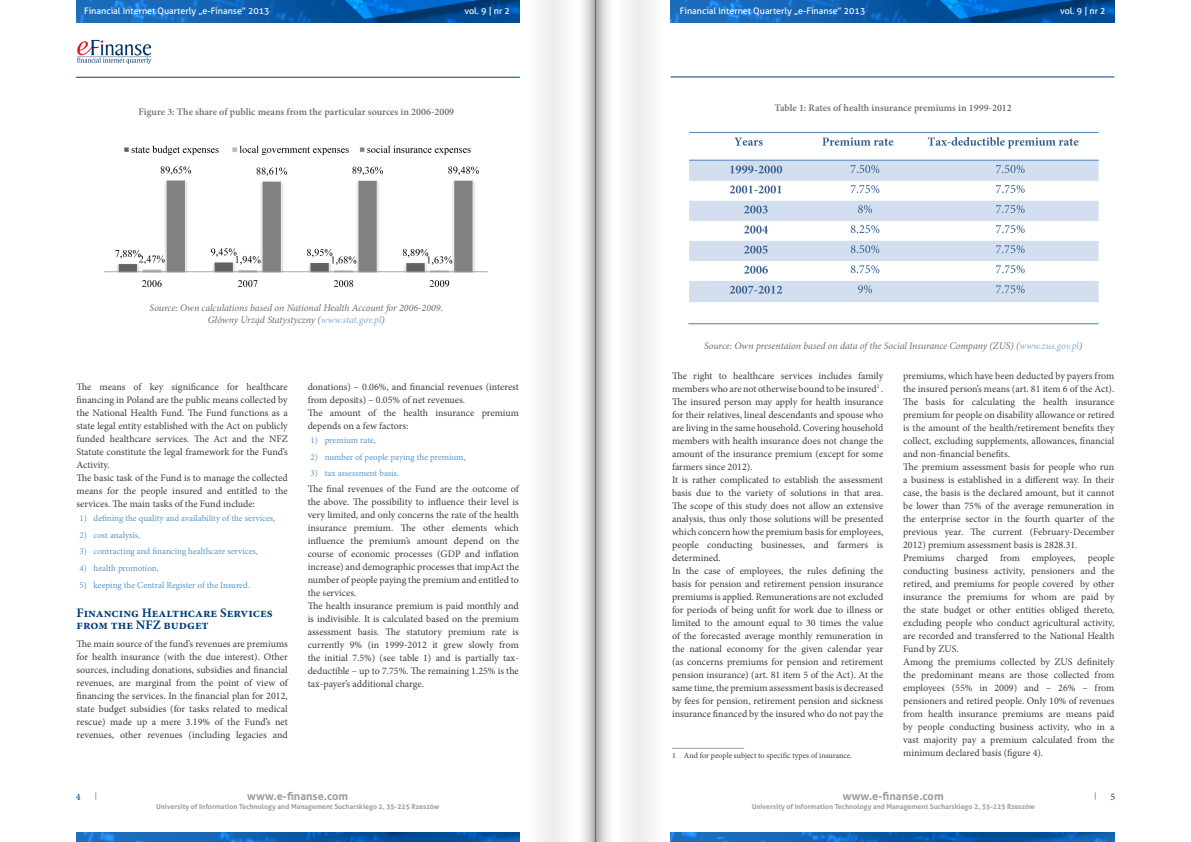
<style>
.page{position:relative;width:1191px;height:842px;background:#fff}
.page>*{position:absolute;margin:0;border:0;box-sizing:border-box;transform-origin:0 0}
.t1{font:700 13px/12px "Minion Pro";color:#003c77}
.t2{font:700 11px "Aller";color:#9d9d9c}
.t3{font:10px/13px "Minion Pro";color:#3c3c3b}
.t4{font:italic 10px/12px "Minion Pro";letter-spacing:-.005em;color:#706f6f;text-align:center}
.t5{font:600 10px "Minion Pro";color:#706f6f}
.t6{font:10px "Minion Pro";color:#003c77}
.t7{font:9px "Minion Pro";color:#5a96c9}
.t8{font:9px "Aller";color:#fff}
.t9{font:8px "Minion Pro";color:#3c3c3b}
.t10{font:700 7px "Aller";color:#9d9d9c}
.s1{color:#7eadd5}
</style>
<div class="page">
<img style="left:77px;top:39px;width:74px;height:26px">
<img style="left:670px;top:0;width:444px;height:22px">
<img style="left:76px;top:0;width:444px;height:22px">
<img style="left:76px;top:832px;width:444px;height:10px">
<img style="left:670px;top:832px;width:444px;height:10px">
<hr style="left:76px;top:77px;width:444px;height:1px;background:#003c77">
<hr style="left:670px;top:77px;width:444px;height:1px;background:#003c77">
<svg style="left:595px;top:0;width:56px;height:842px"></svg>
<svg style="left:541px;top:0;width:54px;height:842px"></svg>
<img style="left:688px;top:132px;width:411px;height:193px">
<hr style="left:672px;top:748px;width:72px;height:1px;background:#9d9d9c">
<img style="left:104px;top:145px;width:384px;height:143px">
<p class="t8" style="left:84px;top:6px;width:187px">Financial Internet Quarterly „e-Finanse” 2013</p>
<p class="t8" style="left:464px;top:6px;width:47px">vol. 9 | nr 2</p>
<p class="t8" style="left:680px;top:6px;width:187px">Financial Internet Quarterly „e-Finanse” 2013</p>
<p class="t8" style="left:1060px;top:6px;width:47px">vol. 9 | nr 2</p>
<p class="t5" style="left:138px;top:105px;width:317px">Figure 3: The share of public means from the particular sources in 2006-2009</p>
<p class="t4" style="left:150px;top:302px;width:295px">Source: Own calculations based on National Health Account for 2006-2009.<br>Główny Urząd Statystyczny (<span class="s1">www.stat.gov.pl</span>)</p>
<p class="t3" style="left:77px;top:380px;width:213px">The means of key significance for healthcare financing in Poland are the public means collected by the National Health Fund. The Fund functions as a state legal entity established with the Act on publicly funded healthcare services. The Act and the NFZ Statute constitute the legal framework for the Fund’s Activity.<br>The basic task of the Fund is to manage the collected means for the people insured and entitled to the services. The main tasks of the Fund include:</p>
<p class="t7" style="left:79px;top:512px;width:197px">1) defining the quality and availability of the services,</p>
<p class="t7" style="left:79px;top:529px;width:62px">2) cost analysis,</p>
<p class="t7" style="left:79px;top:545px;width:180px">3) contracting and financing healthcare services,</p>
<p class="t7" style="left:79px;top:562px;width:81px">4) health promotion,</p>
<p class="t7" style="left:79px;top:579px;width:172px">5) keeping the Central Register of the Insured.</p>
<h1 class="t1" style="left:77px;top:606px;width:198px">Financing Healthcare Services from the NFZ budget</h1>
<p class="t3" style="left:77px;top:637px;width:213px;text-align:justify">The main source of the fund’s revenues are premiums for health insurance (with the due interest). Other sources, including donations, subsidies and financial revenues, are marginal from the point of view of financing the services. In the financial plan for 2012, state budget subsidies (for tasks related to medical rescue) made up a mere 3.19% of the Fund’s net revenues, other revenues (including legacies and</p>
<p class="t3" style="left:308px;top:380px;width:213px">donations) – 0.06%, and financial revenues (interest from deposits) – 0.05% of net revenues.<br>The amount of the health insurance premium depends on a few factors:</p>
<p class="t7" style="left:310px;top:434px;width:67px">1) premium rate,</p>
<p class="t7" style="left:310px;top:451px;width:157px">2) number of people paying the premium,</p>
<p class="t7" style="left:310px;top:467px;width:90px">3) tax assessment basis.</p>
<p class="t3" style="left:308px;top:482px;width:213px">The final revenues of the Fund are the outcome of the above. The possibility to influence their level is very limited, and only concerns the rate of the health insurance premium. The other elements which influence the premium’s amount depend on the course of economic processes (GDP and inflation increase) and demographic processes that impAct the number of people paying the premium and entitled to the services.<br>The health insurance premium is paid monthly and is indivisible. It is calculated based on the premium assessment basis. The statutory premium rate is currently 9% (in 1999-2012 it grew slowly from the initial 7.5%) (see table 1) and is partially tax&shy;deductible – up to 7.75%. The remaining 1.25% is the tax-payer’s additional charge.</p>
<p class="t5" style="left:774px;top:101px;width:239px">Table 1: Rates of health insurance premiums in 1999-2012</p>
<p class="t4" style="left:704px;top:339px;width:380px">Source: Own presentaion based on data of the Social Insurance Company (ZUS) (<span class="s1">www.zus.gov.pl</span>)</p>
<p class="t3" style="left:672px;top:369px;width:213px">The right to healthcare services includes family members who are not otherwise bound to be insured<sup>1</sup> .<br>The insured person may apply for health insurance for their relatives, lineal descendants and spouse who are living in the same household. Covering household members with health insurance does not change the amount of the insurance premium (except for some farmers since 2012).<br>It is rather complicated to establish the assessment basis due to the variety of solutions in that area.<br>The scope of this study does not allow an extensive analysis, thus only those solutions will be presented which concern how the premium basis for employees, people conducting businesses, and farmers is determined.<br>In the case of employees, the rules defining the basis for pension and retirement pension insurance premiums is applied. Remunerations are not excluded for periods of being unfit for work due to illness or limited to the amount equal to 30 times the value of the forecasted average monthly remuneration in the national economy for the given calendar year (as concerns premiums for pension and retirement pension insurance) (art. 81 item 5 of the Act). At the same time, the premium assessment basis is decreased by fees for pension, retirement pension and sickness insurance financed by the insured who do not pay the</p>
<p class="t9" style="left:672px;top:750px;width:182px">1 And for people subject to specific types of insurance.</p>
<p class="t3" style="left:903px;top:369px;width:213px">premiums, which have been deducted by payers from the insured person’s means (art. 81 item 6 of the Act).<br>The basis for calculating the health insurance premium for people on disability allowance or retired is the amount of the health/retirement benefits they collect, excluding supplements, allowances, financial and non-financial benefits.<br>The premium assessment basis for people who run a business is established in a different way. In their case, the basis is the declared amount, but it cannot be lower than 75% of the average remuneration in the enterprise sector in the fourth quarter of the previous year. The current (February-December 2012) premium assessment basis is 2828.31.<br>Premiums charged from employees, people conducting business activity, pensioners and the retired, and premiums for people covered by other insurance the premiums for whom are paid by the state budget or other entities obliged thereto, excluding people who conduct agricultural activity, are recorded and transferred to the National Health Fund by ZUS.<br>Among the premiums collected by ZUS definitely the predominant means are those collected from employees (55% in 2009) and – 26% – from pensioners and retired people. Only 10% of revenues from health insurance premiums are means paid by people conducting business activity, who in a vast majority pay a premium calculated from the minimum declared basis (figure 4).</p>
<p class="t2" style="left:247px;top:790px;width:102px">www.e-finanse.com</p>
<p class="t10" style="left:156px;top:802px;width:285px">University of Information Technology and Management Sucharskiego 2, 35-225 Rzeszów</p>
<p class="t2" style="left:842px;top:790px;width:102px">www.e-finanse.com</p>
<p class="t10" style="left:751px;top:802px;width:285px">University of Information Technology and Management Sucharskiego 2, 35-225 Rzeszów</p>
<p class="t6" style="left:76px;top:790px;width:6px">4</p>
<p class="t6" style="left:1110px;top:790px;width:6px">5</p>
</div>
